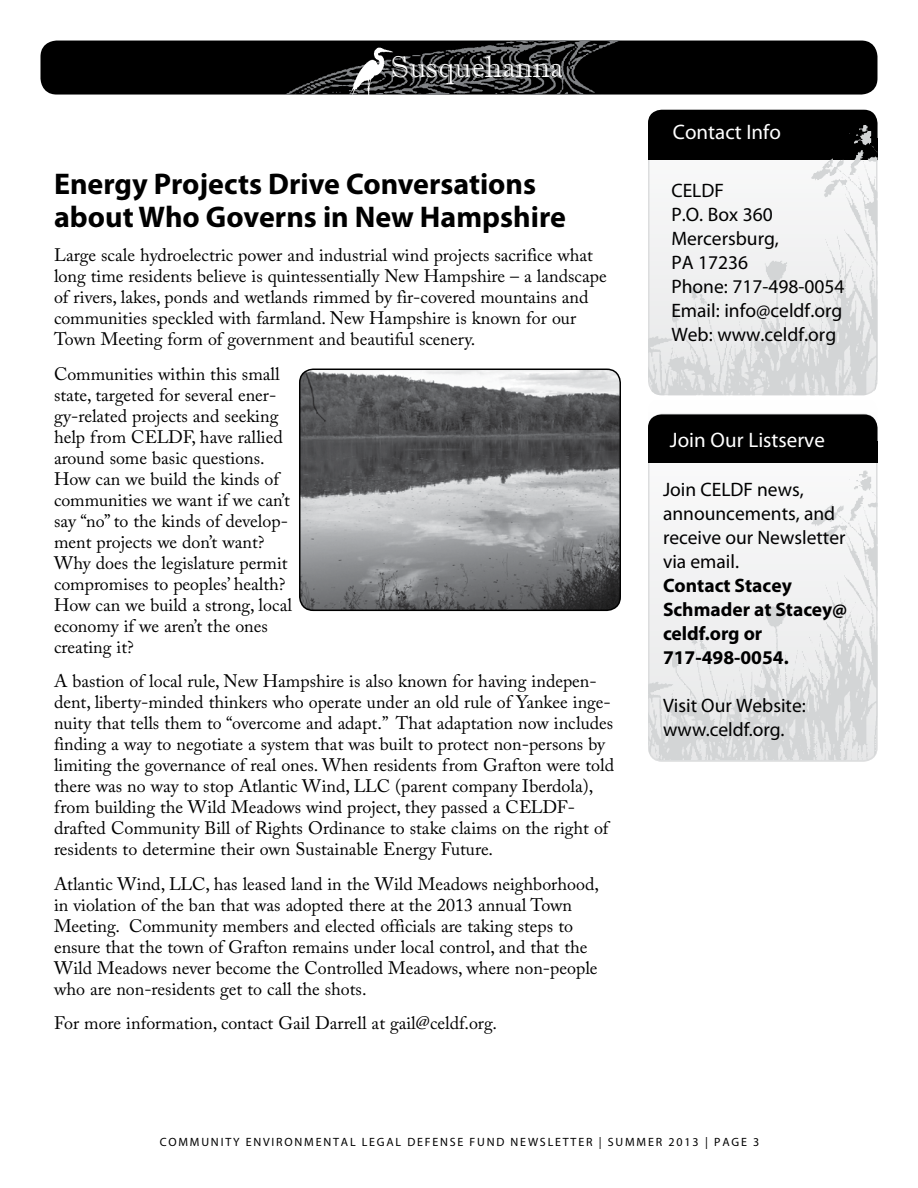
<style>
.page{position:relative;width:918px;height:1188px;background:#fff}
.page>*{position:absolute;margin:0;border:0;box-sizing:border-box;transform-origin:0 0}
.t1{font:700 30px/33px "Myriad Pro";color:#000}
.t2{font:30px "Imprint MT Shadow";color:#fff}
.t3{font:21px "Myriad Pro";color:#fff}
.t4{font:19.5px/24px "Myriad Pro";color:#000}
.t5{font:700 19.5px/24px "Myriad Pro";color:#000}
.t6{font:18px/21px "Adobe Caslon Pro";color:#000}
.t7{font:12px "Myriad Pro";letter-spacing:.15em;color:#000}
</style>
<div class="page">
<div style="left:40px;top:41px;width:838px;height:54px;background:#000;border-radius:16px"></div>
<img style="left:276px;top:41px;width:389px;height:54px">
<img style="left:347px;top:46px;width:48px;height:49px">
<svg style="left:649px;top:414px;width:227px;height:345px"></svg>
<div style="left:648px;top:414px;width:230px;height:348px;border:2px solid #dcddde;border-radius:14px"></div>
<div style="left:648px;top:414px;width:230px;height:44px;background:#000;border-radius:14px"></div>
<div style="left:648px;top:441px;width:230px;height:22px;background:#000"></div>
<img style="left:811px;top:470px;width:67px;height:72px">
<svg style="left:649px;top:111px;width:227px;height:283px"></svg>
<div style="left:648px;top:110px;width:230px;height:285px;border:2px solid #dcddde;border-radius:14px"></div>
<div style="left:648px;top:110px;width:230px;height:42px;background:#000;border-radius:14px"></div>
<div style="left:648px;top:138px;width:230px;height:21px;background:#000"></div>
<img style="left:811px;top:125px;width:67px;height:72px">
<img style="left:300px;top:369px;width:320px;height:241px">
<div style="left:299px;top:369px;width:322px;height:242px;border:2px solid #000;border-radius:14px"></div>
<h1 class="t2" style="left:391px;top:49px;width:174px">Susquehanna</h1>
<h1 class="t1" style="left:54px;top:166px;width:514px">Energy Projects Drive Conversations about Who Governs in New Hampshire</h1>
<p class="t6" style="left:54px;top:244px;width:554px">Large scale hydroelectric power and industrial wind projects sacrifice what long time residents believe is quintessentially New Hampshire – a landscape of rivers, lakes, ponds and wetlands rimmed by fir-covered mountains and communities speckled with farmland. New Hampshire is known for our Town Meeting form of government and beautiful scenery.</p>
<p class="t6" style="left:54px;top:363px;width:239px">Communities within this small state, targeted for several ener&shy;gy-related projects and seeking help from CELDF, have rallied around some basic questions.<br>How can we build the kinds of communities we want if we can’t say “no” to the kinds of develop&shy;ment projects we don’t want?<br>Why does the legislature permit compromises to peoples’ health?<br>How can we build a strong, local economy if we aren’t the ones creating it?</p>
<p class="t6" style="left:54px;top:670px;width:562px">A bastion of local rule, New Hampshire is also known for having indepen&shy;dent, liberty-minded thinkers who operate under an old rule of Yankee inge&shy;nuity that tells them to “overcome and adapt.” That adaptation now includes finding a way to negotiate a system that was built to protect non-persons by limiting the governance of real ones. When residents from Grafton were told there was no way to stop Atlantic Wind, LLC (parent company Iberdola), from building the Wild Meadows wind project, they passed a CELDF&shy;drafted Community Bill of Rights Ordinance to stake claims on the right of residents to determine their own Sustainable Energy Future.</p>
<p class="t6" style="left:54px;top:873px;width:547px">Atlantic Wind, LLC, has leased land in the Wild Meadows neighborhood, in violation of the ban that was adopted there at the 2013 annual Town Meeting. Community members and elected officials are taking steps to ensure that the town of Grafton remains under local control, and that the Wild Meadows never become the Controlled Meadows, where non-people who are non-residents get to call the shots.</p>
<p class="t6" style="left:54px;top:1013px;width:445px">For more information, contact Gail Darrell at gail@celdf.org.</p>
<p class="t3" style="left:673px;top:119px;width:110px">Contact Info</p>
<p class="t4" style="left:671px;top:179px;width:175px">CELDF<br>P.O. Box 360<br>Mercersburg,<br>PA 17236<br>Phone: 717-498-0054<br>Email: info@celdf.org<br>Web: www.celdf.org</p>
<p class="t3" style="left:670px;top:427px;width:156px">Join Our Listserve</p>
<p class="t4" style="left:663px;top:477px;width:184px">Join CELDF news, announcements, and receive our Newsletter via email.</p>
<p class="t5" style="left:663px;top:573px;width:186px">Contact Stacey<br>Schmader at Stacey@ celdf.org or<br>717-498-0054.</p>
<p class="t4" style="left:663px;top:693px;width:144px">Visit Our Website: www.celdf.org.</p>
<p class="t7" style="left:160px;top:1134px;width:601px">COMMUNITY ENVIRONMENTAL LEGAL DEFENSE FUND NEWSLETTER | SUMMER 2013 | PAGE 3</p>
</div>
